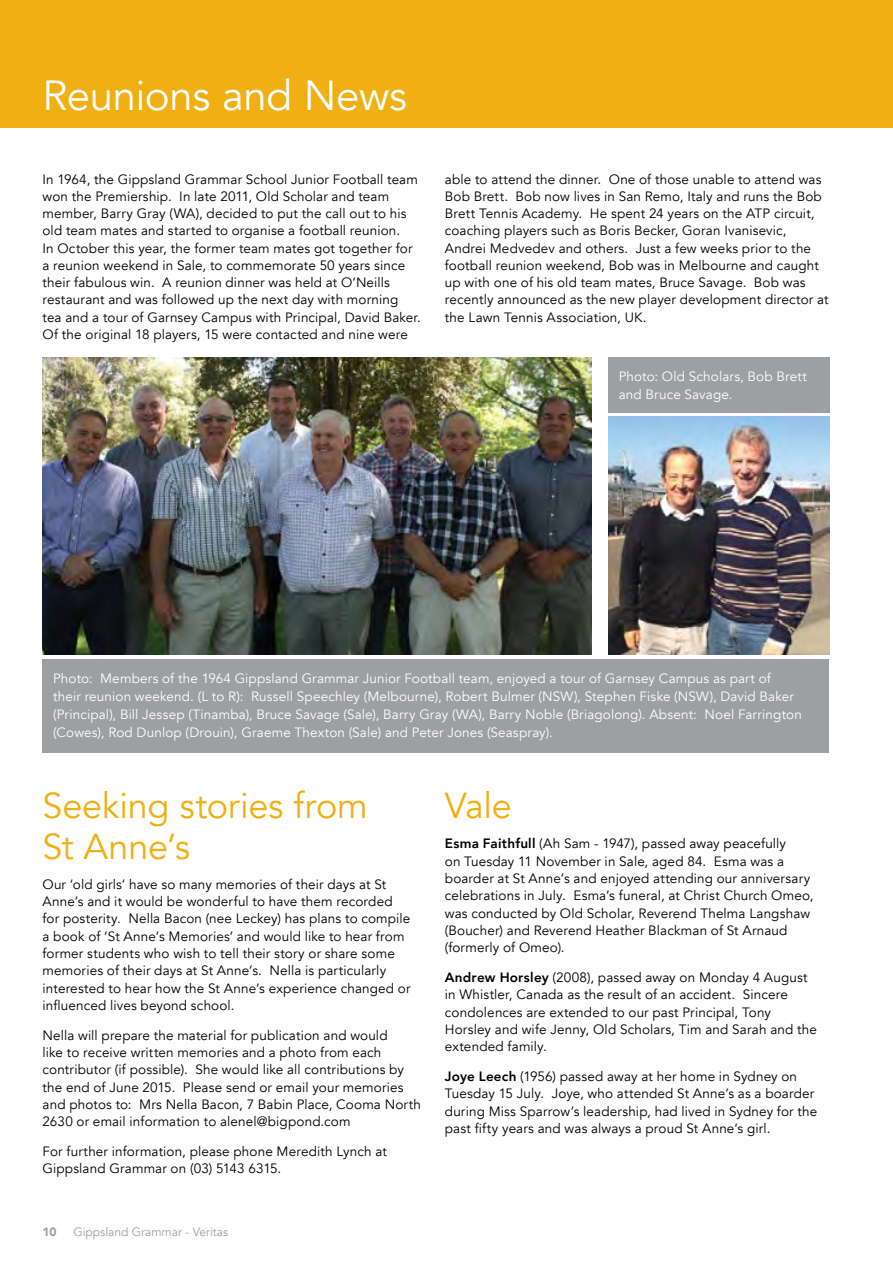
<style>
.page{position:relative;width:893px;height:1263px;background:#fff}
.page>*{position:absolute;margin:0;border:0;box-sizing:border-box;transform-origin:0 0}
.t1{font:42px "Avenir";letter-spacing:-.01em;color:#fff}
.t2{font:36px/40.5px "Avenir";letter-spacing:-.01em;color:#f0af13}
.t3{font:13.5px/17.2px "Avenir";letter-spacing:.01em;color:#000}
.t4{font:13.5px/18px "Avenir";letter-spacing:.01em;color:#fff}
.t5{font:12px "Avenir";color:#9d9fa2}
.t6{font:900 12px "Avenir";color:#9d9fa2}
.s1{font-weight:800}
</style>
<div class="page">
<div style="left:0;top:0;width:893px;height:128px;background:#f0af13"></div>
<img style="left:608px;top:417px;width:221px;height:238px">
<img style="left:43px;top:357px;width:548px;height:298px">
<div style="left:43px;top:659px;width:786px;height:94px;background:#9d9fa2"></div>
<div style="left:608px;top:357px;width:221px;height:55px;background:#9d9fa2"></div>
<h1 class="t1" style="left:43px;top:71px;width:366px">Reunions and News</h1>
<p class="t3" style="left:43px;top:171px;width:380px">In 1964, the Gippsland Grammar School Junior Football team won the Premiership. In late 2011, Old Scholar and team member, Barry Gray (WA), decided to put the call out to his old team mates and started to organise a football reunion.<br>In October this year, the former team mates got together for a reunion weekend in Sale, to commemorate 50 years since their fabulous win. A reunion dinner was held at O’Neills restaurant and was followed up the next day with morning<br>tea and a tour of Garnsey Campus with Principal, David Baker.<br>Of the original 18 players, 15 were contacted and nine were</p>
<p class="t3" style="left:445px;top:171px;width:385px">able to attend the dinner. One of those unable to attend was Bob Brett. Bob now lives in San Remo, Italy and runs the Bob Brett Tennis Academy. He spent 24 years on the ATP circuit, coaching players such as Boris Becker, Goran Ivanisevic, Andrei Medvedev and others. Just a few weeks prior to the football reunion weekend, Bob was in Melbourne and caught up with one of his old team mates, Bruce Savage. Bob was recently announced as the new player development director at the Lawn Tennis Association, UK.</p>
<p class="t4" style="left:619px;top:368px;width:190px">Photo: Old Scholars, Bob Brett and Bruce Savage.</p>
<p class="t4" style="left:53px;top:670px;width:750px">Photo: Members of the 1964 Gippsland Grammar Junior Football team, enjoyed a tour of Garnsey Campus as part of their reunion weekend. (L to R): Russell Speechley (Melbourne), Robert Bulmer (NSW), Stephen Fiske (NSW), David Baker (Principal), Bill Jessep (Tinamba), Bruce Savage (Sale), Barry Gray (WA), Barry Noble (Briagolong). Absent: Noel Farrington (Cowes), Rod Dunlop (Drouin), Graeme Thexton (Sale) and Peter Jones (Seaspray).</p>
<h2 class="t2" style="left:43px;top:786px;width:327px">Seeking stories from<br>St Anne’s</h2>
<p class="t3" style="left:43px;top:876px;width:370px">Our ‘old girls’ have so many memories of their days at St Anne’s and it would be wonderful to have them recorded for posterity. Nella Bacon (nee Leckey) has plans to compile a book of ‘St Anne’s Memories’ and would like to hear from former students who wish to tell their story or share some memories of their days at St Anne’s. Nella is particularly interested to hear how the St Anne’s experience changed or influenced lives beyond school.</p>
<p class="t3" style="left:43px;top:1027px;width:380px">Nella will prepare the material for publication and would<br>like to receive written memories and a photo from each contributor (if possible). She would like all contributions by the end of June 2015. Please send or email your memories and photos to: Mrs Nella Bacon, 7 Babin Place, Cooma North 2630 or email information to alenel@bigpond.com</p>
<p class="t3" style="left:43px;top:1143px;width:346px">For further information, please phone Meredith Lynch at<br>Gippsland Grammar on (03) 5143 6315.</p>
<p class="t6" style="left:43px;top:1221px;width:16px">10</p>
<p class="t5" style="left:73px;top:1224px;width:156px">Gippsland Grammar - Veritas</p>
<h2 class="t2" style="left:445px;top:786px;width:68px">Vale</h2>
<p class="t3" style="left:445px;top:835px;width:370px"><span class="s1">Esma Faithfull</span> (Ah Sam - 1947), passed away peacefully<br>on Tuesday 11 November in Sale, aged 84. Esma was a boarder at St Anne’s and enjoyed attending our anniversary celebrations in July. Esma’s funeral, at Christ Church Omeo, was conducted by Old Scholar, Reverend Thelma Langshaw (Boucher) and Reverend Heather Blackman of St Arnaud (formerly of Omeo).</p>
<p class="t3" style="left:445px;top:969px;width:374px"><span class="s1">Andrew Horsley</span> (2008), passed away on Monday 4 August in Whistler, Canada as the result of an accident. Sincere condolences are extended to our past Principal, Tony Horsley and wife Jenny, Old Scholars, Tim and Sarah and the extended family.</p>
<p class="t3" style="left:445px;top:1068px;width:374px"><span class="s1">Joye Leech</span> (1956) passed away at her home in Sydney on Tuesday 15 July. Joye, who attended St Anne’s as a boarder during Miss Sparrow’s leadership, had lived in Sydney for the past fifty years and was always a proud St Anne’s girl.</p>
</div>
